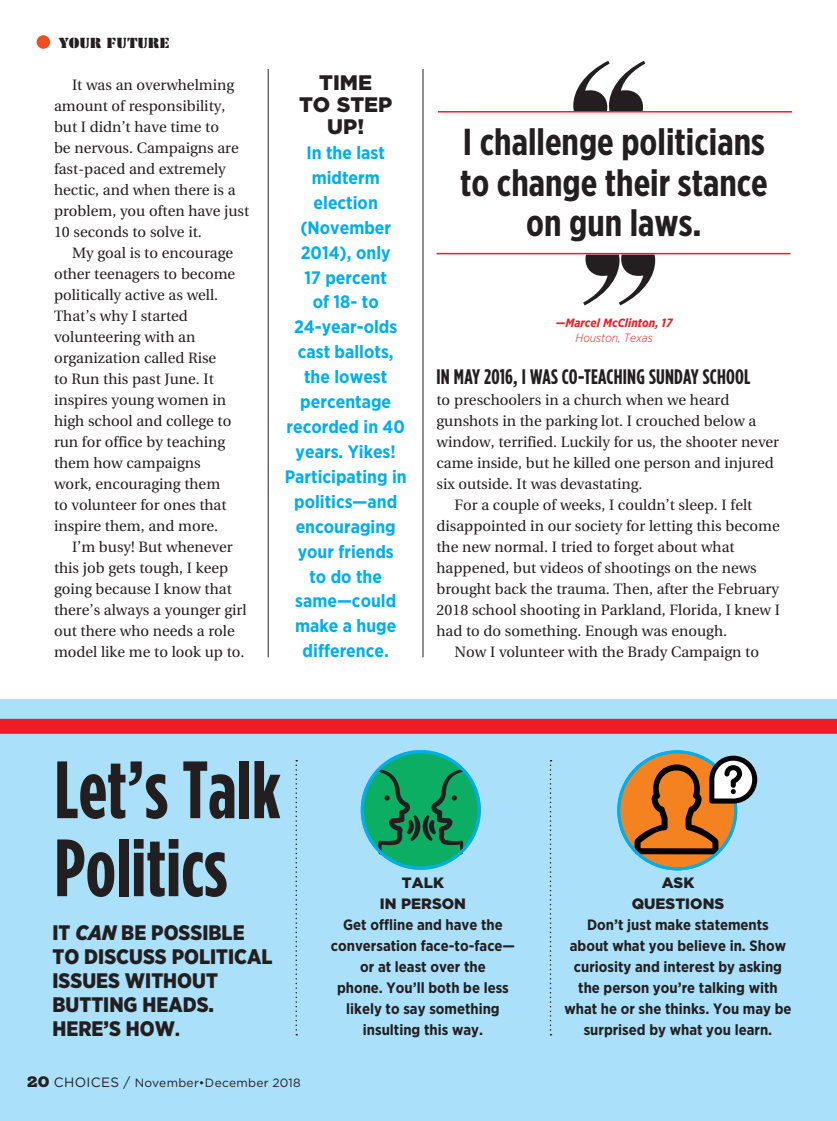
<style>
.page{position:relative;width:837px;height:1121px;background:#fff}
.page>*{position:absolute;margin:0;border:0;box-sizing:border-box;transform-origin:0 0}
.t1{font:700 81px/78px "Gotham Condensed";color:#231f20}
.t2{font:700 37.5px/40.5px "Gotham X Narrow";color:#231f20;text-align:center}
.t3{font:900 21px/24px "Gotham Narrow";color:#231f20}
.t4{font:700 21px "Gotham Condensed";letter-spacing:.01em;color:#231f20}
.t5{font:900 21px/21.9px "Gotham";color:#231f20;text-align:center}
.t6{font:700 18px/24.9px "Gotham Narrow";color:#00aeef;text-align:center}
.t7{font:15px/21px "Utopia";color:#231f20}
.t8{font:700 15px/21px "Gotham Narrow";color:#231f20;text-align:center}
.t9{font:900 15px/21px "Gotham";color:#231f20;text-align:center}
.t10{font:15px "Stencil Moonlight LT Std";letter-spacing:.025em;color:#231f20}
.t11{font:12px "Gotham";letter-spacing:.025em;color:#231f20}
.t12{font:italic 700 12px "Gotham Narrow";color:#ee1d23}
.t13{font:italic 300 12px "Gotham Narrow";color:#ee1d23}
.s1{font-style:italic}
.s2{font-size:18px}
.s3{font-family:"Archer X Black";font-size:19.5px}
.s4{font-size:13.5px}
</style>
<div class="page">
<div style="left:37px;top:35px;width:13px;height:14px;background:#f04d22;border-radius:50%"></div>
<div style="left:0;top:699px;width:837px;height:421px;background:#aae0f9"></div>
<div style="left:362px;top:751px;width:117px;height:117px;background:#0bae62;border-radius:50%"></div>
<svg style="left:619px;top:752px;width:117px;height:116px;background:#da8332"></svg>
<svg style="left:573px;top:61px;width:72px;height:50px"></svg>
<hr style="left:438px;top:111px;width:354px;height:1px;background:#ee1d23">
<svg style="left:583px;top:254px;width:72px;height:51px"></svg>
<hr style="left:436px;top:253px;width:354px;height:1px;background:#ee1d23">
<div style="left:0;top:718px;width:837px;height:16px;background:#ee1d23"></div>
<hr style="left:268px;top:69px;width:1px;height:588px;background:#231f20">
<hr style="left:423px;top:69px;width:1px;height:588px;background:#231f20">
<svg style="left:378px;top:769px;width:86px;height:85px"></svg>
<svg style="left:296px;top:760px;width:1px;height:275px"></svg>
<svg style="left:550px;top:760px;width:1px;height:275px"></svg>
<div style="left:361px;top:750px;width:120px;height:119px;border:3px solid #00aeef;border-radius:50%"></div>
<div style="left:617px;top:750px;width:120px;height:120px;border:3px solid #00aeef;border-radius:50%"></div>
<svg style="left:635px;top:755px;width:122px;height:99px;background:#ac7d50"></svg>
<p class="t10" style="left:59px;top:34px;width:112px">YOUR FUTURE</p>
<p class="t7" style="left:54px;top:75px;width:197px;text-indent:18px">It was an overwhelming amount of responsibility, but I didn’t have time to<br>be nervous. Campaigns are fast-paced and extremely hectic, and when there is a problem, you often have just<br>10 seconds to solve it.</p>
<p class="t7" style="left:54px;top:243px;width:183px;text-indent:18px">My goal is to encourage other teenagers to become politically active as well.<br>That’s why I started volunteering with an organization called Rise<br>to Run this past June. It inspires young women in high school and college to run for office by teaching them how campaigns work, encouraging them to volunteer for ones that inspire them, and more.</p>
<p class="t7" style="left:54px;top:537px;width:194px;text-indent:18px">I’m busy! But whenever this job gets tough, I keep going because I know that there’s always a younger girl out there who needs a role model like me to look up to.</p>
<h3 class="t5" style="left:299px;top:72px;width:95px">TIME<br>TO STEP<br>UP!</h3>
<p class="t6" style="left:285px;top:140px;width:124px">In the last midterm election (November<br>2014), only<br>17 percent<br>of 18- to<br>24-year-olds cast ballots, the lowest percentage recorded in 40 years. Yikes!<br>Participating in politics—and encouraging your friends<br>to do the same—could make a huge difference.</p>
<h2 class="t2" style="left:460px;top:122px;width:309px">I challenge politicians to change their stance on gun laws.</h2>
<p class="t12" style="left:556px;top:315px;width:118px">—Marcel McClinton, 17</p>
<p class="t13" style="left:576px;top:330px;width:79px">Houston, Texas</p>
<h3 class="t4" style="left:436px;top:364px;width:316px">IN MAY 2016, I WAS CO-TEACHING SUNDAY SCHOOL</h3>
<p class="t7" style="left:436px;top:390px;width:294px">to preschoolers in a church when we heard</p>
<p class="t7" style="left:436px;top:411px;width:321px">gunshots in the parking lot. I crouched below a</p>
<p class="t7" style="left:436px;top:432px;width:344px">window, terrified. Luckily for us, the shooter never</p>
<p class="t7" style="left:436px;top:453px;width:339px">came inside, but he killed one person and injured</p>
<p class="t7" style="left:436px;top:474px;width:208px">six outside. It was devastating.</p>
<p class="t7" style="left:454px;top:495px;width:299px">For a couple of weeks, I couldn’t sleep. I felt</p>
<p class="t7" style="left:436px;top:516px;width:345px">disappointed in our society for letting this become</p>
<p class="t7" style="left:436px;top:537px;width:300px">the new normal. I tried to forget about what</p>
<p class="t7" style="left:436px;top:558px;width:322px">happened, but videos of shootings on the news</p>
<p class="t7" style="left:436px;top:579px;width:344px">brought back the trauma. Then, after the February</p>
<p class="t7" style="left:436px;top:600px;width:345px">2018 school shooting in Parkland, Florida, I knew I</p>
<p class="t7" style="left:436px;top:621px;width:292px">had to do something. Enough was enough.</p>
<p class="t7" style="left:454px;top:642px;width:306px">Now I volunteer with the Brady Campaign to</p>
<h1 class="t1" style="left:54px;top:750px;width:228px">Let’s Talk<br>Politics</h1>
<h3 class="t3" style="left:53px;top:920px;width:222px">IT <span class="s1">CAN</span> BE POSSIBLE<br>TO DISCUSS POLITICAL<br>ISSUES WITHOUT<br>BUTTING HEADS.<br>HERE’S HOW<span class="s2">.</span></h3>
<p class="t11" style="left:27px;top:1074px;width:275px"><span class="s3">20</span> <span class="s4">CHOICES /</span> November•December 2018</p>
<p class="t9" style="left:380px;top:872px;width:88px">TALK<br>IN PERSON</p>
<p class="t8" style="left:331px;top:914px;width:186px">Get offline and have the conversation face-to-face— or at least over the<br>phone. You’ll both be less likely to say something insulting this way.</p>
<p class="t9" style="left:632px;top:872px;width:94px">ASK<br>QUESTIONS</p>
<p class="t8" style="left:564px;top:914px;width:229px">Don’t just make statements<br>about what you believe in. Show curiosity and interest by asking the person you’re talking with what he or she thinks. You may be surprised by what you learn.</p>
</div>
